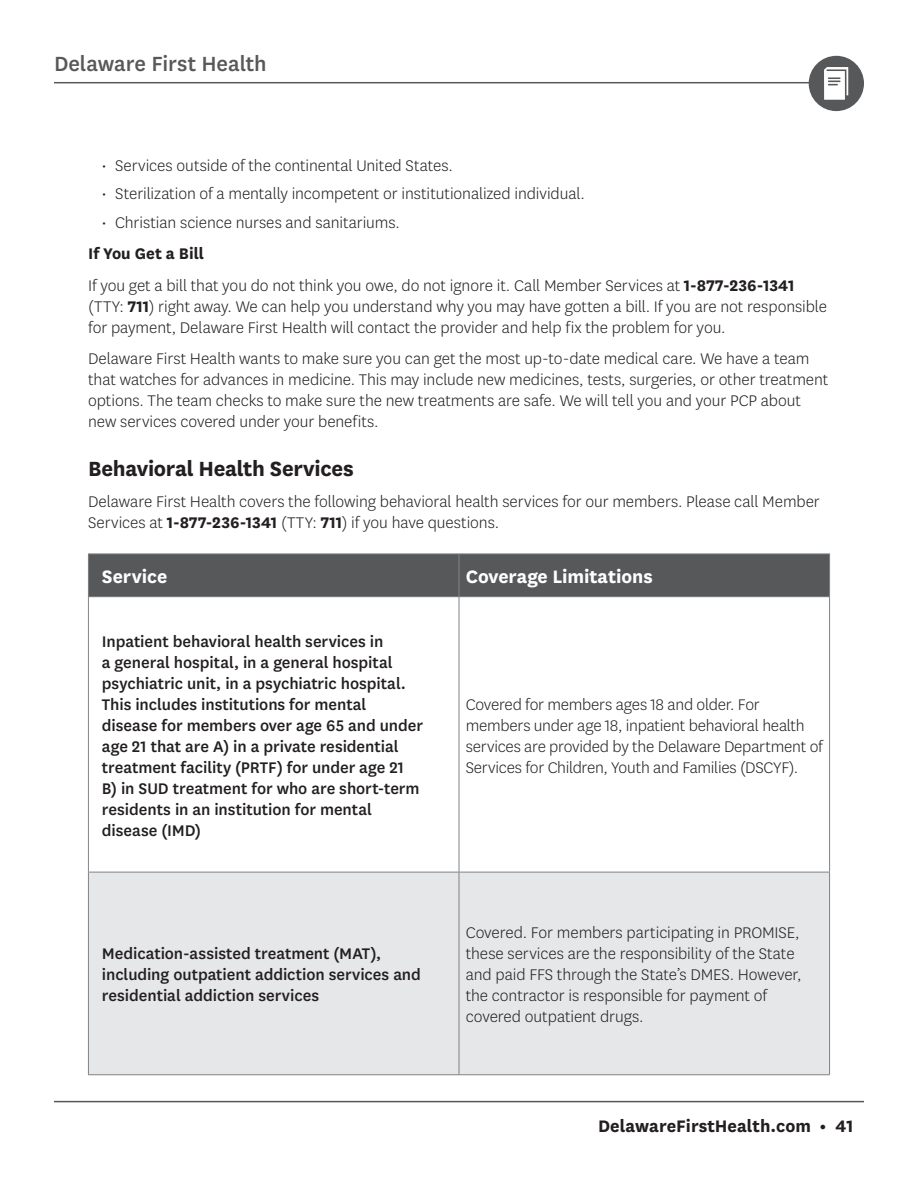
<style>
.page{position:relative;width:918px;height:1188px;background:#fff}
.page>*{position:absolute;margin:0;border:0;box-sizing:border-box;transform-origin:0 0}
.t1{font:700 24px "Centene Sans";letter-spacing:-.015em;color:#231f20}
.t2{font:500 24px "Centene Sans";letter-spacing:-.005em;color:#57585a}
.t3{font:700 21px "Centene Sans";letter-spacing:-.005em;color:#fff}
.t4{font:700 19.5px "Centene Sans";color:#231f20}
.t5{font:300 18px/21px "Centene Sans";letter-spacing:-.005em;color:#231f20}
.t6{font:500 18px/21px "Centene Sans";letter-spacing:-.005em;color:#231f20}
.t7{font:700 18px "Centene Sans";letter-spacing:-.005em;color:#231f20}
.s1{font-weight:700}
</style>
<div class="page">
<hr style="left:54px;top:1101px;width:810px;height:1px;background:#57585a">
<hr style="left:54px;top:82px;width:810px;height:1px;background:#57585a">
<div style="left:809px;top:56px;width:55px;height:55px;background:#57585a;border-radius:50%"></div>
<svg style="left:824px;top:67px;width:24px;height:33px"></svg>
<div style="left:459px;top:872px;width:371px;height:203px;background:#e6e7e9"></div>
<div style="left:88px;top:554px;width:371px;height:43px;background:#57585a"></div>
<div style="left:459px;top:554px;width:371px;height:43px;background:#57585a"></div>
<div style="left:88px;top:872px;width:371px;height:203px;background:#e6e7e9"></div>
<hr style="left:88px;top:554px;width:1px;height:42px;background:#808285">
<hr style="left:459px;top:554px;width:1px;height:42px;background:#808285">
<hr style="left:829px;top:554px;width:1px;height:42px;background:#808285">
<hr style="left:88px;top:597px;width:1px;height:275px;background:#808285">
<hr style="left:459px;top:597px;width:1px;height:275px;background:#808285">
<hr style="left:829px;top:597px;width:1px;height:275px;background:#808285">
<hr style="left:88px;top:872px;width:1px;height:202px;background:#808285">
<hr style="left:459px;top:872px;width:1px;height:202px;background:#808285">
<hr style="left:829px;top:872px;width:1px;height:202px;background:#808285">
<hr style="left:88px;top:554px;width:371px;height:1px;background:#808285">
<hr style="left:459px;top:554px;width:371px;height:1px;background:#808285">
<hr style="left:88px;top:596px;width:371px;height:1px;background:#808285">
<hr style="left:459px;top:596px;width:371px;height:1px;background:#808285">
<hr style="left:88px;top:872px;width:371px;height:1px;background:#808285">
<hr style="left:459px;top:872px;width:371px;height:1px;background:#808285">
<hr style="left:88px;top:1074px;width:371px;height:1px;background:#808285">
<hr style="left:459px;top:1074px;width:371px;height:1px;background:#808285">
<h1 class="t2" style="left:54px;top:47px;width:214px">Delaware First Health</h1>
<p class="t5" style="left:102px;top:154px;width:353px">• Services outside of the continental United States.</p>
<p class="t5" style="left:102px;top:182px;width:485px">• Sterilization of a mentally incompetent or institutionalized individual.</p>
<p class="t5" style="left:102px;top:211px;width:300px">• Christian science nurses and sanitariums.</p>
<p class="t7" style="left:88px;top:241px;width:117px">If You Get a Bill</p>
<p class="t5" style="left:88px;top:274px;width:740px">If you get a bill that you do not think you owe, do not ignore it. Call Member Services at <span class="s1">1-877-236-1341 </span>(TTY: <span class="s1">711</span>) right away. We can help you understand why you may have gotten a bill. If you are not responsible for payment, Delaware First Health will contact the provider and help fix the problem for you.</p>
<p class="t5" style="left:88px;top:347px;width:742px">Delaware First Health wants to make sure you can get the most up-to-date medical care. We have a team that watches for advances in medicine. This may include new medicines, tests, surgeries, or other treatment options. The team checks to make sure the new treatments are safe. We will tell you and your PCP about new services covered under your benefits.</p>
<h3 class="t1" style="left:88px;top:452px;width:267px">Behavioral Health Services</h3>
<p class="t5" style="left:88px;top:490px;width:733px">Delaware First Health covers the following behavioral health services for our members. Please call Member<br>Services at <span class="s1">1-877-236-1341</span> (TTY: <span class="s1">711</span>) if you have questions.</p>
<p class="t3" style="left:102px;top:562px;width:67px">Service</p>
<p class="t3" style="left:466px;top:562px;width:188px">Coverage Limitations</p>
<p class="t6" style="left:102px;top:630px;width:323px">Inpatient behavioral health services in<br>a general hospital, in a general hospital psychiatric unit, in a psychiatric hospital.<br>This includes institutions for mental disease for members over age 65 and under age 21 that are A) in a private residential treatment facility (PRTF) for under age 21<br>B) in SUD treatment for who are short-term residents in an institution for mental disease (IMD)</p>
<p class="t6" style="left:102px;top:942px;width:321px">Medication-assisted treatment (MAT), including outpatient addiction services and residential addiction services</p>
<p class="t5" style="left:466px;top:693px;width:359px">Covered for members ages 18 and older. For members under age 18, inpatient behavioral health services are provided by the Delaware Department of Services for Children, Youth and Families (DSCYF).</p>
<p class="t5" style="left:466px;top:922px;width:337px">Covered. For members participating in PROMISE, these services are the responsibility of the State and paid FFS through the State’s DMES. However, the contractor is responsible for payment of covered outpatient drugs.</p>
<p class="t4" style="left:598px;top:1112px;width:257px">DelawareFirstHealth.com • 41</p>
</div>
